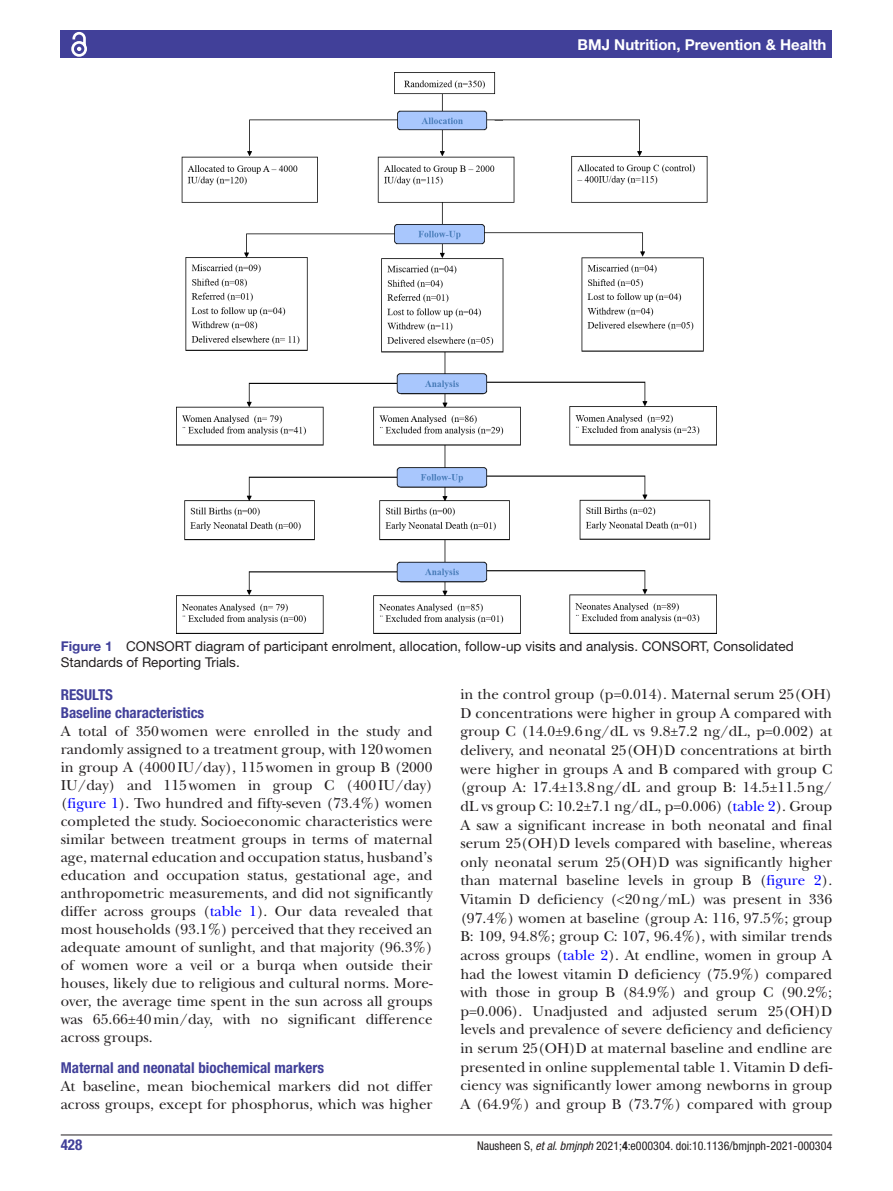
<style>
.page{position:relative;width:893px;height:1191px;background:#fff}
.page>*{position:absolute;margin:0;border:0;box-sizing:border-box;transform-origin:0 0}
.t1{font:15px/18.6px "New Baskerville";color:#231f20;text-align:justify}
.t2{font:700 condensed 15px/18px "Helvetica Neue LT Std";color:#414099}
.t3{font:700 15px "Helvetica Neue LT Std";color:#fff}
.t4{font:13.5px/16.2px "Helvetica Neue LT Std";color:#231f20}
.t5{font:condensed 12px "Helvetica Neue LT Std";color:#231f20}
.s1{font-weight:700;color:#414099}
.s2{color:#00f}
.s3{font-style:italic}
.s4{font-weight:700}
</style>
<div class="page">
<hr style="left:61px;top:1134px;width:771px;height:1px;background:#231f20">
<div style="left:61px;top:31px;width:771px;height:27px;background:#414099"></div>
<svg style="left:71px;top:31px;width:16px;height:26px"></svg>
<img style="left:176px;top:73px;width:540px;height:560px">
<p class="t3" style="left:578px;top:35px;width:250px">BMJ Nutrition, Prevention &amp; Health</p>
<p class="t4" style="left:61px;top:637px;width:734px"><span class="s1">Figure 1</span> CONSORT diagram of participant enrolment, allocation, follow-up visits and analysis. CONSORT, Consolidated<br>Standards of Reporting Trials.</p>
<p class="t2" style="left:61px;top:685px;width:145px">RESULTS<br>Baseline characteristics</p>
<p class="t1" style="left:61px;top:722px;width:373px;line-height:18px">A total of 350women were enrolled in the study and randomly assigned to a treatment group, with 120women in group A (4000IU/day), 115women in group B (2000<br>IU/day) and 115women in group C (400IU/day) (<span class="s2">figure 1</span>). Two hundred and fifty-seven (73.4%) women completed the study. Socioeconomic characteristics were similar between treatment groups in terms of maternal age, maternal education and occupation status, husband’s education and occupation status, gestational age, and anthropometric measurements, and did not significantly differ across groups (<span class="s2">table 1</span>). Our data revealed that most households (93.1%) perceived that they received an adequate amount of sunlight, and that majority (96.3%) of women wore a veil or a burqa when outside their houses, likely due to religious and cultural norms. More&shy;over, the average time spent in the sun across all groups was 65.66±40min/day, with no significant difference across groups.</p>
<p class="t2" style="left:61px;top:1058px;width:265px">Maternal and neonatal biochemical markers</p>
<p class="t1" style="left:61px;top:1077px;width:373px;line-height:18px">At baseline, mean biochemical markers did not differ across groups, except for phosphorus, which was higher</p>
<p class="t1" style="left:460px;top:685px;width:373px">in the control group (p=0.014). Maternal serum 25(OH)<br>D concentrations were higher in group A compared with group C (14.0±9.6ng/dL vs 9.8±7.2 ng/dL, p=0.002) at delivery, and neonatal 25(OH)D concentrations at birth were higher in groups A and B compared with group C (group A: 17.4±13.8ng/dL and group B: 14.5±11.5ng/ dL vs group C: 10.2±7.1 ng/dL, p=0.006) (<span class="s2">table 2</span>). Group A saw a significant increase in both neonatal and final serum 25(OH)D levels compared with baseline, whereas only neonatal serum 25(OH)D was significantly higher than maternal baseline levels in group B (<span class="s2">figure 2</span>).<br>Vitamin D deficiency (&lt;20ng/mL) was present in 336 (97.4%) women at baseline (group A: 116, 97.5%; group B: 109, 94.8%; group C: 107, 96.4%), with similar trends across groups (<span class="s2">table 2</span>). At endline, women in group A had the lowest vitamin D deficiency (75.9%) compared with those in group B (84.9%) and group C (90.2%; p=0.006). Unadjusted and adjusted serum 25(OH)D levels and prevalence of severe deficiency and deficiency in serum 25(OH)D at maternal baseline and endline are presented in online supplemental table 1. Vitamin D defi&shy;ciency was significantly lower among newborns in group A (64.9%) and group B (73.7%) compared with group</p>
<p class="t2" style="left:61px;top:1135px;width:23px">428</p>
<p class="t5" style="left:477px;top:1138px;width:357px">Nausheen S, <span class="s3">et al</span>. <span class="s3">bmjnph</span> 2021;<span class="s4">4</span>:e000304. doi:10.1136/bmjnph-2021-000304</p>
</div>
